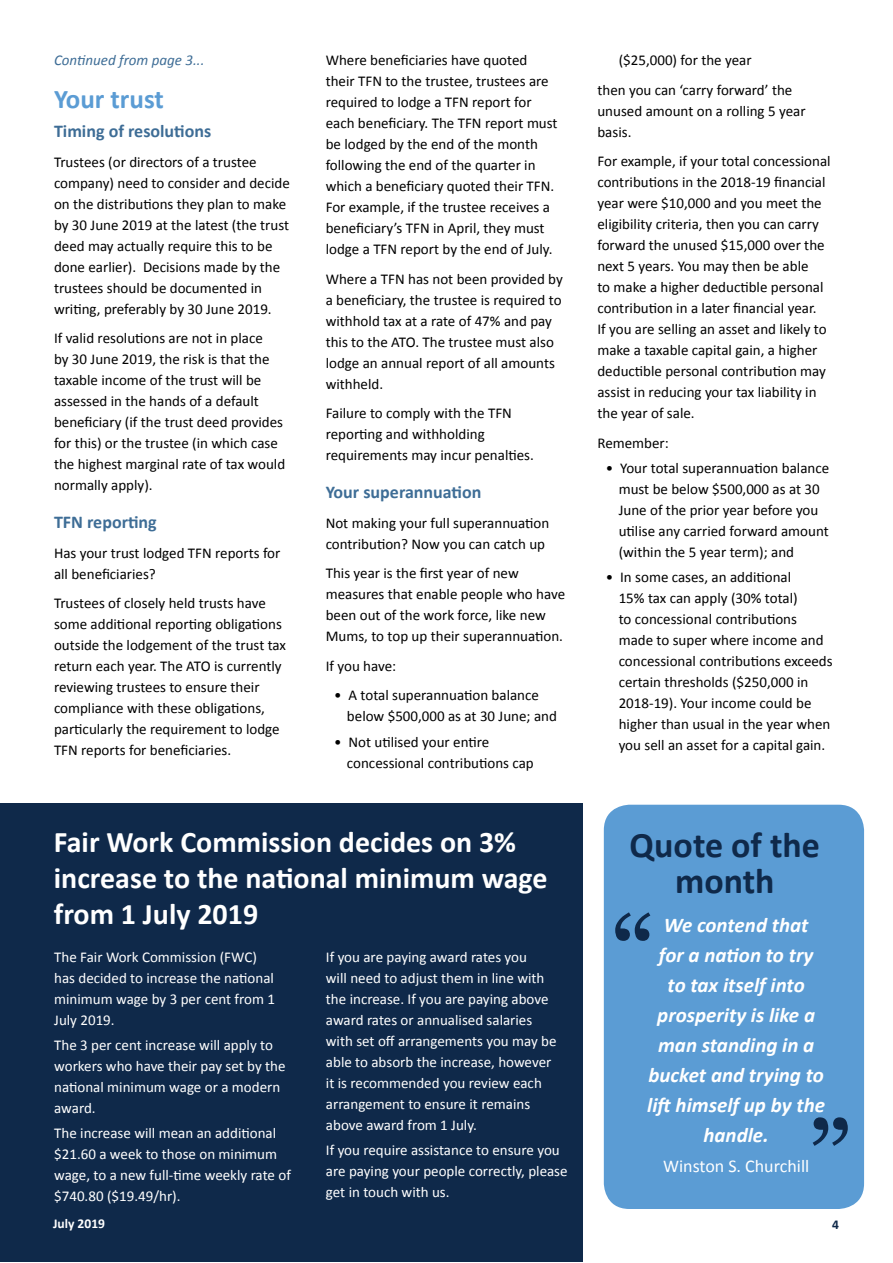
<style>
.page{position:relative;width:893px;height:1263px;background:#fff}
.page>*{position:absolute;margin:0;border:0;box-sizing:border-box;transform-origin:0 0}
.t1{font:108px "Georgia";color:#0f294a}
.t2{font:700 36px/36px "Calibri";color:#0f294a;text-align:center}
.t3{font:700 30px/36px "Calibri";color:#fff}
.t4{font:700 27px "Calibri";color:#5b9cd4}
.t5{font:italic 700 21px/30px "Calibri";color:#fff;text-align:center}
.t6{font:700 18px "Calibri";color:#3e6d96}
.t7{font:18px "Calibri";color:#fff}
.t8{font:15px/21px "Calibri";color:#000}
.t9{font:15px/21px "Calibri";color:#fff}
.t10{font:italic 15px "Calibri";color:#3e6d96}
.t11{font:700 13.5px "Calibri";color:#fff}
.t12{font:700 13.5px "Calibri";color:#0f294a}
</style>
<div class="page">
<div style="left:0;top:804px;width:583px;height:458px;background:#0f294a"></div>
<div style="left:604px;top:805px;width:260px;height:404px;background:#5b9cd4;border-radius:26px"></div>
<p class="t10" style="left:54px;top:50px;width:152px">Continued from page 3...</p>
<h3 class="t4" style="left:54px;top:81px;width:111px">Your trust</h3>
<p class="t6" style="left:54px;top:120px;width:159px">Timing of resolutions</p>
<p class="t8" style="left:54px;top:151px;width:237px">Trustees (or directors of a trustee company) need to consider and decide on the distributions they plan to make by 30 June 2019 at the latest (the trust deed may actually require this to be done earlier). Decisions made by the trustees should be documented in writing, preferably by 30 June 2019.</p>
<p class="t8" style="left:54px;top:328px;width:233px">If valid resolutions are not in place<br>by 30 June 2019, the risk is that the taxable income of the trust will be assessed in the hands of a default beneficiary (if the trust deed provides for this) or the trustee (in which case the highest marginal rate of tax would normally apply).</p>
<p class="t6" style="left:54px;top:511px;width:104px">TFN reporting</p>
<p class="t8" style="left:54px;top:542px;width:228px">Has your trust lodged TFN reports for all beneficiaries?</p>
<p class="t8" style="left:54px;top:593px;width:234px">Trustees of closely held trusts have some additional reporting obligations outside the lodgement of the trust tax return each year. The ATO is currently reviewing trustees to ensure their compliance with these obligations, particularly the requirement to lodge TFN reports for beneficiaries.</p>
<p class="t8" style="left:326px;top:50px;width:233px">Where beneficiaries have quoted their TFN to the trustee, trustees are required to lodge a TFN report for each beneficiary. The TFN report must be lodged by the end of the month following the end of the quarter in which a beneficiary quoted their TFN.<br>For example, if the trustee receives a beneficiary’s TFN in April, they must lodge a TFN report by the end of July.</p>
<p class="t8" style="left:326px;top:268px;width:239px">Where a TFN has not been provided by a beneficiary, the trustee is required to withhold tax at a rate of 47% and pay this to the ATO. The trustee must also lodge an annual report of all amounts withheld.</p>
<p class="t8" style="left:326px;top:403px;width:210px">Failure to comply with the TFN reporting and withholding requirements may incur penalties.</p>
<p class="t6" style="left:326px;top:481px;width:157px">Your superannuation</p>
<p class="t8" style="left:326px;top:512px;width:225px">Not making your full superannuation contribution? Now you can catch up</p>
<p class="t8" style="left:326px;top:563px;width:241px">This year is the first year of new measures that enable people who have been out of the work force, like new Mums, to top up their superannuation.</p>
<p class="t8" style="left:326px;top:655px;width:72px">If you have:</p>
<p class="t8" style="left:347px;top:685px;width:211px;text-indent:-13px">• A total superannuation balance below $500,000 as at 30 June; and</p>
<p class="t8" style="left:347px;top:731px;width:188px;text-indent:-13px">• Not utilised your entire concessional contributions cap</p>
<h3 class="t3" style="left:54px;top:824px;width:495px">Fair Work Commission decides on 3% increase to the national minimum wage from 1 July 2019</h3>
<p class="t9" style="left:54px;top:946px;width:222px">The Fair Work Commission (FWC) has decided to increase the national minimum wage by 3 per cent from 1<br>July 2019.</p>
<p class="t9" style="left:54px;top:1034px;width:233px">The 3 per cent increase will apply to workers who have their pay set by the national minimum wage or a modern award.</p>
<p class="t9" style="left:54px;top:1123px;width:238px">The increase will mean an additional $21.60 a week to those on minimum wage, to a new full-time weekly rate of $740.80 ($19.49/hr).</p>
<p class="t9" style="left:326px;top:946px;width:232px">If you are paying award rates you<br>will need to adjust them in line with the increase. If you are paying above award rates or annualised salaries with set off arrangements you may be able to absorb the increase, however it is recommended you review each arrangement to ensure it remains above award from 1 July.</p>
<p class="t9" style="left:326px;top:1139px;width:243px">If you require assistance to ensure you are paying your people correctly, please get in touch with us.</p>
<p class="t8" style="left:597px;top:46px;width:196px;line-height:29.5px;text-indent:21px">($25,000) for the year<br>then you can ‘carry forward’ the</p>
<p class="t8" style="left:597px;top:100px;width:210px">unused amount on a rolling 5 year basis.</p>
<p class="t8" style="left:597px;top:151px;width:235px">For example, if your total concessional contributions in the 2018-19 financial year were $10,000 and you meet the eligibility criteria, then you can carry forward the unused $15,000 over the next 5 years. You may then be able<br>to make a higher deductible personal contribution in a later financial year.<br>If you are selling an asset and likely to make a taxable capital gain, a higher deductible personal contribution may assist in reducing your tax liability in the year of sale.</p>
<p class="t8" style="left:597px;top:432px;width:73px">Remember:</p>
<p class="t8" style="left:619px;top:458px;width:212px;text-indent:-13px">• Your total superannuation balance must be below $500,000 as at 30<br>June of the prior year before you utilise any carried forward amount (within the 5 year term); and</p>
<p class="t8" style="left:619px;top:567px;width:215px;text-indent:-13px">• In some cases, an additional<br>15% tax can apply (30% total)<br>to concessional contributions made to super where income and concessional contributions exceeds certain thresholds ($250,000 in<br>2018-19). Your income could be higher than usual in the year when you sell an asset for a capital gain.</p>
<h2 class="t2" style="left:630px;top:827px;width:192px">Quote of the month</h2>
<h3 class="t5" style="left:647px;top:910px;width:179px">We contend that<br>for a nation to try to tax itself into prosperity is like a man standing in a bucket and trying to lift himself up by the handle.</h3>
<p class="t7" style="left:663px;top:1155px;width:148px">Winston S. Churchill</p>
<h1 class="t1" style="left:611px;top:890px;width:46px">“</h1>
<h1 class="t1" style="left:852px;top:1168px;width:46px;rotate:-180deg">“</h1>
<p class="t11" style="left:53px;top:1215px;width:53px">July 2019</p>
<p class="t12" style="left:832px;top:1215px;width:8px">4</p>
</div>
